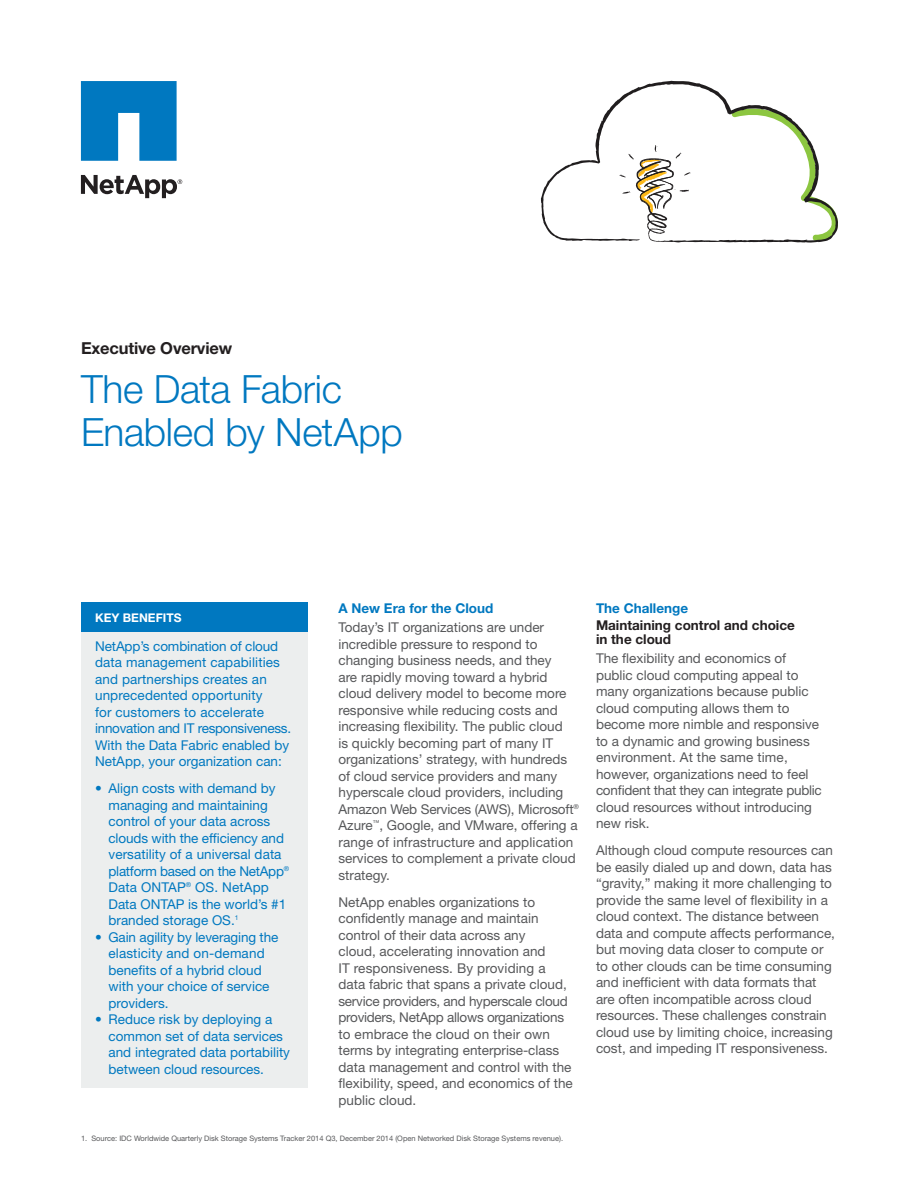
<style>
.page{position:relative;width:918px;height:1188px;background:#fff}
.page>*{position:absolute;margin:0;border:0;box-sizing:border-box;transform-origin:0 0}
.t1{font:300 39px/43.5px "Helvetica Neue";letter-spacing:-.01em;color:#0078c0}
.t2{font:700 16.5px "Helvetica Neue";letter-spacing:-.01em;color:#231f20}
.t3{font:13.5px/16.5px "Helvetica Neue";color:#57585a}
.t4{font:13.5px/16.5px "Helvetica Neue";color:#0078c0}
.t5{font:700 13.5px/14.2px "Helvetica Neue";color:#231f20}
.t6{font:700 13.5px "Helvetica Neue";color:#0078c0}
.t7{font:700 12px "Helvetica Neue";color:#fff}
.t8{font:7.5px "Helvetica Neue";color:#57585a}
</style>
<div class="page">
<svg style="left:81px;top:81px;width:96px;height:80px;background:#238ac8"></svg>
<svg style="left:81px;top:175px;width:101px;height:23px"></svg>
<div style="left:81px;top:603px;width:226px;height:29px;background:#0078c0"></div>
<div style="left:81px;top:632px;width:226px;height:455px;background:#eceeee"></div>
<svg style="left:541px;top:81px;width:297px;height:162px"></svg>
<svg style="left:619px;top:145px;width:71px;height:97px"></svg>
<p class="t2" style="left:81px;top:338px;width:153px">Executive Overview</p>
<h1 class="t1" style="left:81px;top:366px;width:323px">The Data Fabric<br>Enabled by NetApp</h1>
<p class="t7" style="left:95px;top:610px;width:88px">KEY BENEFITS</p>
<p class="t4" style="left:95px;top:638px;width:198px">NetApp’s combination of cloud data management capabilities and partnerships creates an unprecedented opportunity<br>for customers to accelerate innovation and IT responsiveness.<br>With the Data Fabric enabled by<br>NetApp, your organization can:</p>
<p class="t4" style="left:109px;top:780px;width:182px;text-indent:-13px">• Align costs with demand by managing and maintaining control of your data across clouds with the efficiency and versatility of a universal data platform based on the NetApp<sup>®<br></sup>Data ONTAP<sup>®</sup> OS. NetApp<br>Data ONTAP is the world’s #1 branded storage OS.<sup>1</sup></p>
<p class="t4" style="left:109px;top:929px;width:171px;text-indent:-14px">• Gain agility by leveraging the elasticity and on-demand benefits of a hybrid cloud with your choice of service providers.</p>
<p class="t4" style="left:109px;top:1011px;width:183px;text-indent:-14px">• Reduce risk by deploying a common set of data services and integrated data portability between cloud resources.</p>
<p class="t6" style="left:338px;top:600px;width:156px">A New Era for the Cloud</p>
<p class="t3" style="left:338px;top:619px;width:242px">Today’s IT organizations are under incredible pressure to respond to changing business needs, and they<br>are rapidly moving toward a hybrid cloud delivery model to become more responsive while reducing costs and increasing flexibility. The public cloud<br>is quickly becoming part of many IT organizations’ strategy, with hundreds of cloud service providers and many hyperscale cloud providers, including Amazon Web Services (AWS), Microsoft<sup>® </sup>Azure<sup>™</sup>, Google, and VMware, offering a range of infrastructure and application services to complement a private cloud strategy.</p>
<p class="t3" style="left:339px;top:894px;width:236px">NetApp enables organizations to confidently manage and maintain control of their data across any<br>cloud, accelerating innovation and<br>IT responsiveness. By providing a data fabric that spans a private cloud, service providers, and hyperscale cloud providers, NetApp allows organizations to embrace the cloud on their own terms by integrating enterprise-class data management and control with the flexibility, speed, and economics of the public cloud.</p>
<p class="t8" style="left:81px;top:1134px;width:484px">1. Source: IDC Worldwide Quarterly Disk Storage Systems Tracker 2014 Q3, December 2014 (Open Networked Disk Storage Systems revenue).</p>
<p class="t6" style="left:596px;top:600px;width:94px">The Challenge</p>
<p class="t5" style="left:596px;top:618px;width:200px">Maintaining control and choice in the cloud</p>
<p class="t3" style="left:596px;top:650px;width:227px">The flexibility and economics of public cloud computing appeal to many organizations because public cloud computing allows them to become more nimble and responsive to a dynamic and growing business environment. At the same time, however, organizations need to feel confident that they can integrate public cloud resources without introducing new risk.</p>
<p class="t3" style="left:596px;top:842px;width:241px">Although cloud compute resources can be easily dialed up and down, data has “gravity,” making it more challenging to provide the same level of flexibility in a cloud context. The distance between data and compute affects performance, but moving data closer to compute or to other clouds can be time consuming and inefficient with data formats that are often incompatible across cloud resources. These challenges constrain cloud use by limiting choice, increasing cost, and impeding IT responsiveness.</p>
</div>
